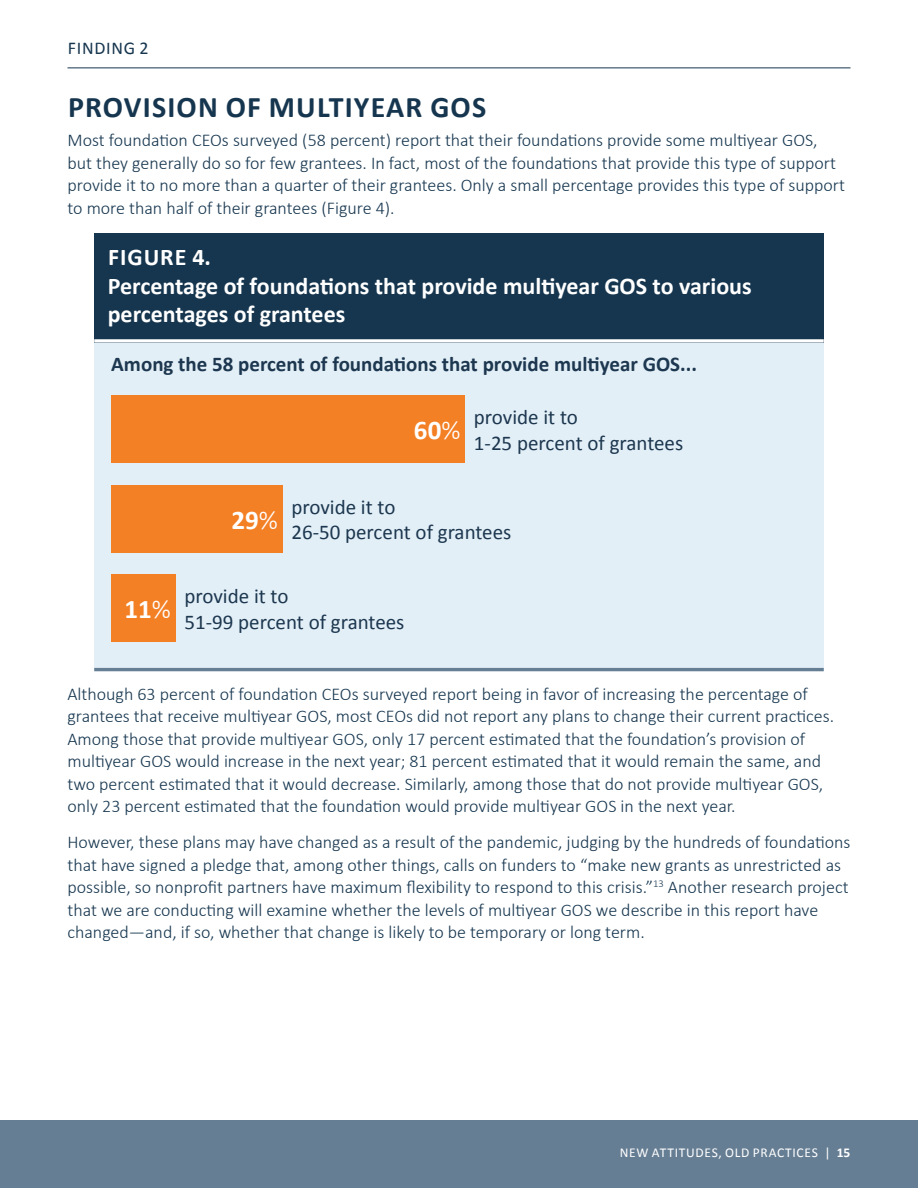
<style>
.page{position:relative;width:918px;height:1188px;background:#fff}
.page>*{position:absolute;margin:0;border:0;box-sizing:border-box;transform-origin:0 0}
.COPY_Header{font:700 30px "Calibri";letter-spacing:.04em;color:#16364f}
.t1{font:700 27px "Calibri";color:#fff}
.Finding_Header{font:700 24px/28.8px "Calibri";color:#fff}
.In-chart_copy{font:21px/25.2px "Calibri";color:#1c374f}
.In-chart_copy-2{font:700 21px "Calibri";color:#1c374f}
.COPY{font:300 18px/22.5px "Calibri";color:#16364f}
.Finding_-_top_of_Pag{font:18px "Calibri";letter-spacing:.04em;color:#16364f}
.t2{font:13.5px "Calibri";letter-spacing:.055em;color:#fff}
.s1{font-weight:300}
.s2{font-weight:700}
</style>
<div class="page">
<div style="left:0;top:1120px;width:918px;height:68px;background:#667e94"></div>
<hr style="left:68px;top:68px;width:782px;height:1px;background:#16364f">
<div style="left:94px;top:343px;width:730px;height:327px;background:#e3eff7"></div>
<div style="left:94px;top:233px;width:730px;height:110px;background:#16364f"></div>
<hr style="left:94px;top:668px;width:730px;height:3px;background:#667e94">
<svg style="left:94px;top:339px;width:730px;height:4px;background:#dadfe3"></svg>
<div style="left:111px;top:395px;width:354px;height:68px;background:#f48026"></div>
<div style="left:111px;top:485px;width:171px;height:67px;background:#f48026"></div>
<div style="left:111px;top:574px;width:65px;height:68px;background:#f48026"></div>
<p class="Finding_-_top_of_Pag" style="left:68px;top:37px;width:82px">FINDING 2</p>
<p class="COPY_Header" style="left:68px;top:88px;width:420px">PROVISION OF MULTIYEAR GOS</p>
<p class="COPY" style="left:68px;top:129px;width:779px">Most foundation CEOs surveyed (58 percent) report that their foundations provide some multiyear GOS, but they generally do so for few grantees. In fact, most of the foundations that provide this type of support provide it to no more than a quarter of their grantees. Only a small percentage provides this type of support to more than half of their grantees (Figure 4).</p>
<p class="Finding_Header" style="left:108px;top:242px;width:646px">FIGURE 4.<br>Percentage of foundations that provide multiyear GOS to various percentages of grantees</p>
<p class="In-chart_copy-2" style="left:111px;top:351px;width:587px">Among the 58 percent of foundations that provide multiyear GOS...</p>
<p class="In-chart_copy" style="left:474px;top:405px;width:211px">provide it to<br>1-25 percent of grantees</p>
<p class="t1" style="left:414px;top:413px;width:48px">60<span class="s1">%</span></p>
<p class="t1" style="left:231px;top:503px;width:48px">29<span class="s1">%</span></p>
<p class="In-chart_copy" style="left:291px;top:494px;width:222px">provide it to<br>26-50 percent of grantees</p>
<p class="t1" style="left:125px;top:592px;width:48px">11<span class="s1">%</span></p>
<p class="In-chart_copy" style="left:184px;top:584px;width:222px">provide it to<br>51-99 percent of grantees</p>
<p class="COPY" style="left:68px;top:682px;width:768px">Although 63 percent of foundation CEOs surveyed report being in favor of increasing the percentage of grantees that receive multiyear GOS, most CEOs did not report any plans to change their current practices.<br>Among those that provide multiyear GOS, only 17 percent estimated that the foundation’s provision of multiyear GOS would increase in the next year; 81 percent estimated that it would remain the same, and two percent estimated that it would decrease. Similarly, among those that do not provide multiyear GOS, only 23 percent estimated that the foundation would provide multiyear GOS in the next year.</p>
<p class="COPY" style="left:68px;top:831px;width:785px">However, these plans may have changed as a result of the pandemic, judging by the hundreds of foundations that have signed a pledge that, among other things, calls on funders to “make new grants as unrestricted as possible, so nonprofit partners have maximum flexibility to respond to this crisis.”<sup>13</sup> Another research project that we are conducting will examine whether the levels of multiyear GOS we describe in this report have changed—and, if so, whether that change is likely to be temporary or long term.</p>
<p class="t2" style="left:620px;top:1144px;width:232px">NEW ATTITUDES, OLD PRACTICES | <span class="s2">15</span></p>
</div>
